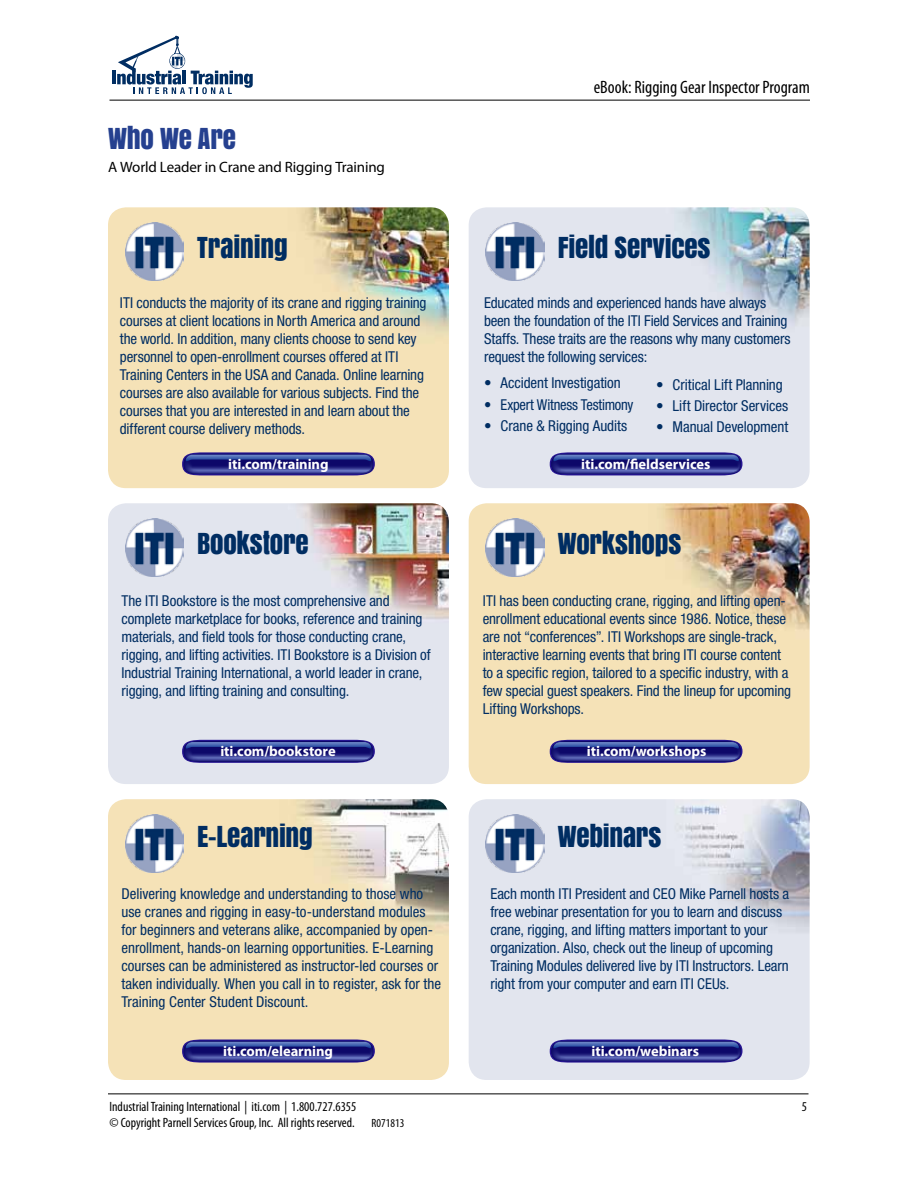
<style>
.page{position:relative;width:918px;height:1188px;background:#fff}
.page>*{position:absolute;margin:0;border:0;box-sizing:border-box;transform-origin:0 0}
.t1{font:27px "Anton";letter-spacing:-.01em;color:#002d62}
.t2{font:27px "Anton";color:#25408f}
.t3{font:condensed 18px "Myriad Pro";color:#000}
.t4{font:condensed 15px/18px "Helvetica Neue LT";letter-spacing:-.005em;color:#002d62}
.t5{font:15px "Myriad Pro";letter-spacing:-.01em;color:#000}
.t6{font:700 14.55px "Myriad Pro";letter-spacing:-.005em;color:#fff}
.t7{font:condensed 13.5px "Myriad Pro";color:#000}
.t8{font:condensed 12px "Myriad Pro";color:#000}
</style>
<div class="page">
<hr style="left:110px;top:100px;width:700px;height:1px;background:#000">
<hr style="left:108px;top:1094px;width:700px;height:1px;background:#000">
<hr style="left:112px;top:71px;width:4px;height:13px;background:#002d62">
<svg style="left:117px;top:36px;width:136px;height:58px"></svg>
<img style="left:108px;top:207px;width:341px;height:281px">
<img style="left:125px;top:222px;width:59px;height:59px">
<img style="left:469px;top:207px;width:341px;height:281px">
<img style="left:486px;top:222px;width:58px;height:59px">
<svg style="left:182px;top:452px;width:193px;height:23px;background:#36398e"></svg>
<svg style="left:550px;top:452px;width:192px;height:23px;background:#343990"></svg>
<img style="left:108px;top:503px;width:341px;height:281px">
<img style="left:125px;top:518px;width:59px;height:59px">
<img style="left:469px;top:503px;width:341px;height:281px">
<img style="left:486px;top:518px;width:58px;height:59px">
<svg style="left:182px;top:740px;width:193px;height:23px;background:#33378f"></svg>
<svg style="left:550px;top:740px;width:192px;height:23px;background:#32368d"></svg>
<img style="left:108px;top:799px;width:341px;height:281px">
<img style="left:125px;top:814px;width:59px;height:59px">
<img style="left:469px;top:799px;width:341px;height:281px">
<img style="left:486px;top:814px;width:58px;height:59px">
<svg style="left:182px;top:1040px;width:193px;height:23px;background:#363a8e"></svg>
<svg style="left:550px;top:1040px;width:192px;height:23px;background:#343990"></svg>
<h1 class="t2" style="left:108px;top:119px;width:130px">WHO WE ARE</h1>
<p class="t5" style="left:108px;top:158px;width:278px">A World Leader in Crane and Rigging Training</p>
<p class="t3" style="left:594px;top:76px;width:218px">eBook: Rigging Gear Inspector Program</p>
<h1 class="t1" style="left:197px;top:227px;width:92px">TRAINING</h1>
<h1 class="t1" style="left:558px;top:227px;width:154px">FIELD SERVICES</h1>
<p class="t4" style="left:484px;top:294px;width:308px">Educated minds and experienced hands have always been the foundation of the ITI Field Services and Training Staffs. These traits are the reasons why many customers request the following services:</p>
<p class="t4" style="left:120px;top:294px;width:308px">ITI conducts the majority of its crane and rigging training courses at client locations in North America and around the world. In addition, many clients choose to send key personnel to open-enrollment courses offered at ITI Training Centers in the USA and Canada. Online learning courses are also available for various subjects. Find the courses that you are interested in and learn about the different course delivery methods.</p>
<p class="t4" style="left:484px;top:374px;width:138px">• Accident Investigation</p>
<p class="t4" style="left:484px;top:395px;width:151px">• Expert Witness Testimony</p>
<p class="t4" style="left:484px;top:416px;width:145px">• Crane &amp; Rigging Audits</p>
<p class="t4" style="left:656px;top:375px;width:128px">• Critical Lift Planning</p>
<p class="t4" style="left:656px;top:396px;width:134px">• Lift Director Services</p>
<p class="t4" style="left:656px;top:418px;width:134px">• Manual Development</p>
<p class="t6" style="left:228px;top:454px;width:102px">iti.com/training</p>
<p class="t6" style="left:581px;top:454px;width:131px">iti.com/fieldservices</p>
<h1 class="t1" style="left:197px;top:523px;width:113px">BOOKSTORE</h1>
<h1 class="t1" style="left:558px;top:523px;width:125px">WORKSHOPS</h1>
<p class="t4" style="left:483px;top:591px;width:310px">ITI has been conducting crane, rigging, and lifting open&shy;enrollment educational events since 1986. Notice, these are not “conferences”. ITI Workshops are single-track, interactive learning events that bring ITI course content to a specific region, tailored to a specific industry, with a few special guest speakers. Find the lineup for upcoming Lifting Workshops.</p>
<p class="t4" style="left:122px;top:591px;width:311px">The ITI Bookstore is the most comprehensive and complete marketplace for books, reference and training materials, and field tools for those conducting crane, rigging, and lifting activities. ITI Bookstore is a Division of Industrial Training International, a world leader in crane, rigging, and lifting training and consulting.</p>
<p class="t6" style="left:220px;top:742px;width:117px">iti.com/bookstore</p>
<p class="t6" style="left:587px;top:742px;width:121px">iti.com/workshops</p>
<h1 class="t1" style="left:197px;top:816px;width:117px">E-LEARNING</h1>
<h1 class="t1" style="left:558px;top:816px;width:105px">WEBINARS</h1>
<p class="t4" style="left:122px;top:885px;width:321px">Delivering knowledge and understanding to those who use cranes and rigging in easy-to-understand modules for beginners and veterans alike, accompanied by open&shy;enrollment, hands-on learning opportunities. E-Learning courses can be administered as instructor-led courses or taken individually. When you call in to register, ask for the Training Center Student Discount.</p>
<p class="t4" style="left:490px;top:885px;width:300px">Each month ITI President and CEO Mike Parnell hosts a free webinar presentation for you to learn and discuss crane, rigging, and lifting matters important to your organization. Also, check out the lineup of upcoming Training Modules delivered live by ITI Instructors. Learn right from your computer and earn ITI CEUs.</p>
<p class="t6" style="left:223px;top:1042px;width:111px">iti.com/elearning</p>
<p class="t6" style="left:591px;top:1042px;width:109px">iti.com/webinars</p>
<p class="t7" style="left:110px;top:1099px;width:248px">Industrial Training International | iti.com | 1.800.727.6355</p>
<p class="t7" style="left:802px;top:1099px;width:7px">5</p>
<p class="t7" style="left:110px;top:1115px;width:247px">© Copyright Parnell Services Group, Inc. All rights reserved.</p>
<p class="t8" style="left:372px;top:1116px;width:34px">R071813</p>
</div>
